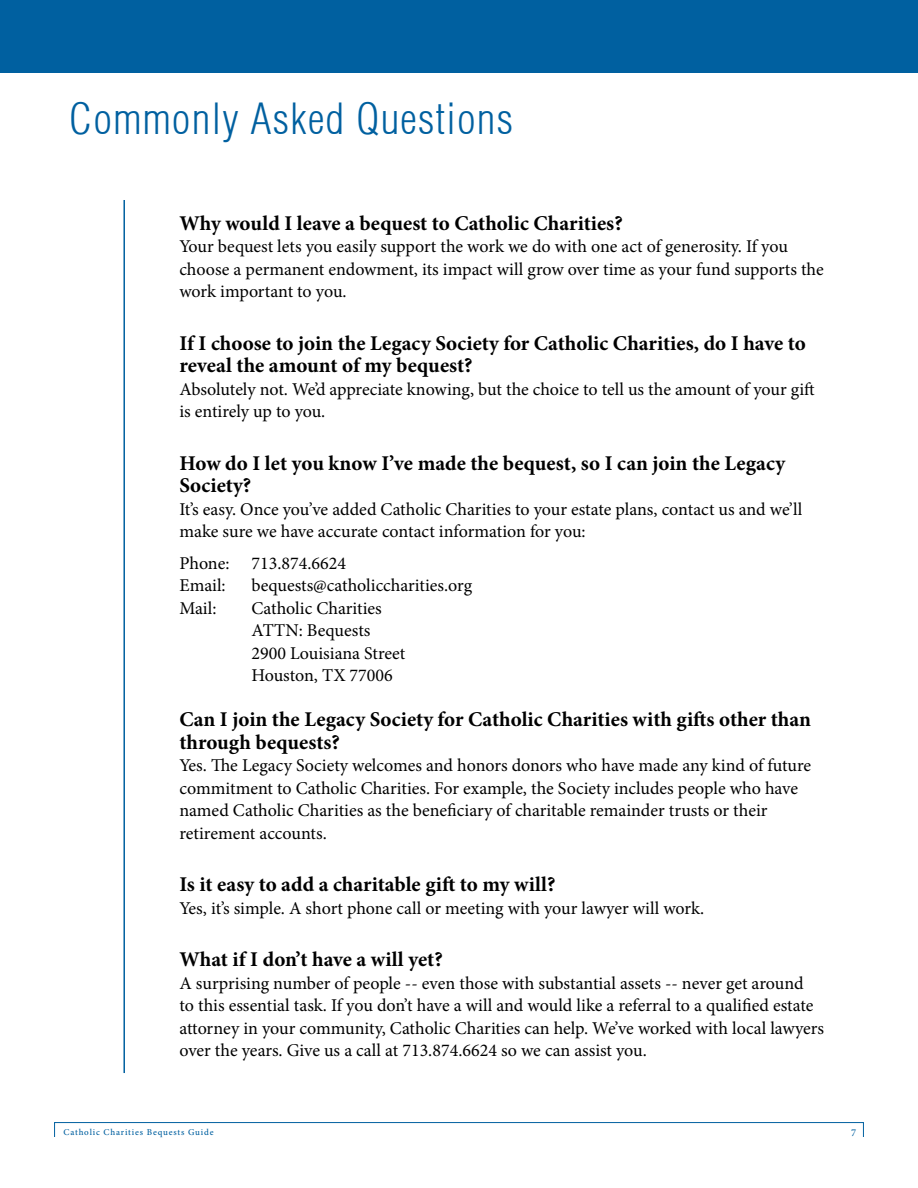
<style>
.page{position:relative;width:918px;height:1188px;background:#fff}
.page>*{position:absolute;margin:0;border:0;box-sizing:border-box;transform-origin:0 0}
.t1{font:300 condensed 42px "Helvetica";letter-spacing:.03em;color:#0060a0}
.t2{font:700 21px/22.5px "Minion Pro";color:#000}
.t3{font:18px/22.5px "Minion Pro";letter-spacing:-.005em;color:#000}
.t4{font:500 10.5px "Minion Pro";color:#0060a0}
.t5{font:500 9px "Minion Pro";letter-spacing:.09em;color:#0060a0}
</style>
<div class="page">
<div style="left:54px;top:1122px;width:810px;height:18px;border:1px solid #0060a0"></div>
<div style="left:54px;top:1137px;width:810px;height:27px;background:#fff"></div>
<div style="left:0;top:0;width:918px;height:73px;background:#0060a0"></div>
<hr style="left:123px;top:200px;width:2px;height:873px;background:#0060a0">
<h1 class="t1" style="left:69px;top:92px;width:446px">Commonly Asked Questions</h1>
<p class="t2" style="left:179px;top:212px;width:445px">Why would I leave a bequest to Catholic Charities?</p>
<p class="t3" style="left:179px;top:235px;width:646px">Your bequest lets you easily support the work we do with one act of generosity. If you choose a permanent endowment, its impact will grow over time as your fund supports the work important to you.</p>
<p class="t2" style="left:179px;top:332px;width:628px">If I choose to join the Legacy Society for Catholic Charities, do I have to reveal the amount of my bequest?</p>
<p class="t3" style="left:179px;top:378px;width:637px">Absolutely not. We’d appreciate knowing, but the choice to tell us the amount of your gift is entirely up to you.</p>
<p class="t2" style="left:179px;top:452px;width:608px">How do I let you know I’ve made the bequest, so I can join the Legacy<br>Society?</p>
<p class="t3" style="left:179px;top:498px;width:624px">It’s easy. Once you’ve added Catholic Charities to your estate plans, contact us and we’ll make sure we have accurate contact information for you:</p>
<p class="t3" style="left:179px;top:552px;width:168px">Phone: 713.874.6624<br>Email:</p>
<p class="t3" style="left:251px;top:574px;width:222px">bequests@catholiccharities.org</p>
<p class="t3" style="left:179px;top:597px;width:39px">Mail:</p>
<p class="t3" style="left:251px;top:597px;width:155px">Catholic Charities<br>ATTN: Bequests<br>2900 Louisiana Street<br>Houston, TX 77006</p>
<p class="t2" style="left:179px;top:708px;width:633px">Can I join the Legacy Society for Catholic Charities with gifts other than through bequests?</p>
<p class="t3" style="left:179px;top:754px;width:633px">Yes. The Legacy Society welcomes and honors donors who have made any kind of future commitment to Catholic Charities. For example, the Society includes people who have named Catholic Charities as the beneficiary of charitable remainder trusts or their retirement accounts.</p>
<p class="t2" style="left:179px;top:873px;width:377px">Is it easy to add a charitable gift to my will?</p>
<p class="t3" style="left:179px;top:897px;width:526px">Yes, it’s simple. A short phone call or meeting with your lawyer will work.</p>
<p class="t2" style="left:179px;top:948px;width:265px">What if I don’t have a will yet?</p>
<p class="t3" style="left:179px;top:972px;width:646px">A surprising number of people -- even those with substantial assets -- never get around<br>to this essential task. If you don’t have a will and would like a referral to a qualified estate attorney in your community, Catholic Charities can help. We’ve worked with local lawyers over the years. Give us a call at 713.874.6624 so we can assist you.</p>
<p class="t5" style="left:63px;top:1126px;width:152px">Catholic Charities Bequests Guide</p>
<p class="t4" style="left:851px;top:1125px;width:7px">7</p>
</div>
